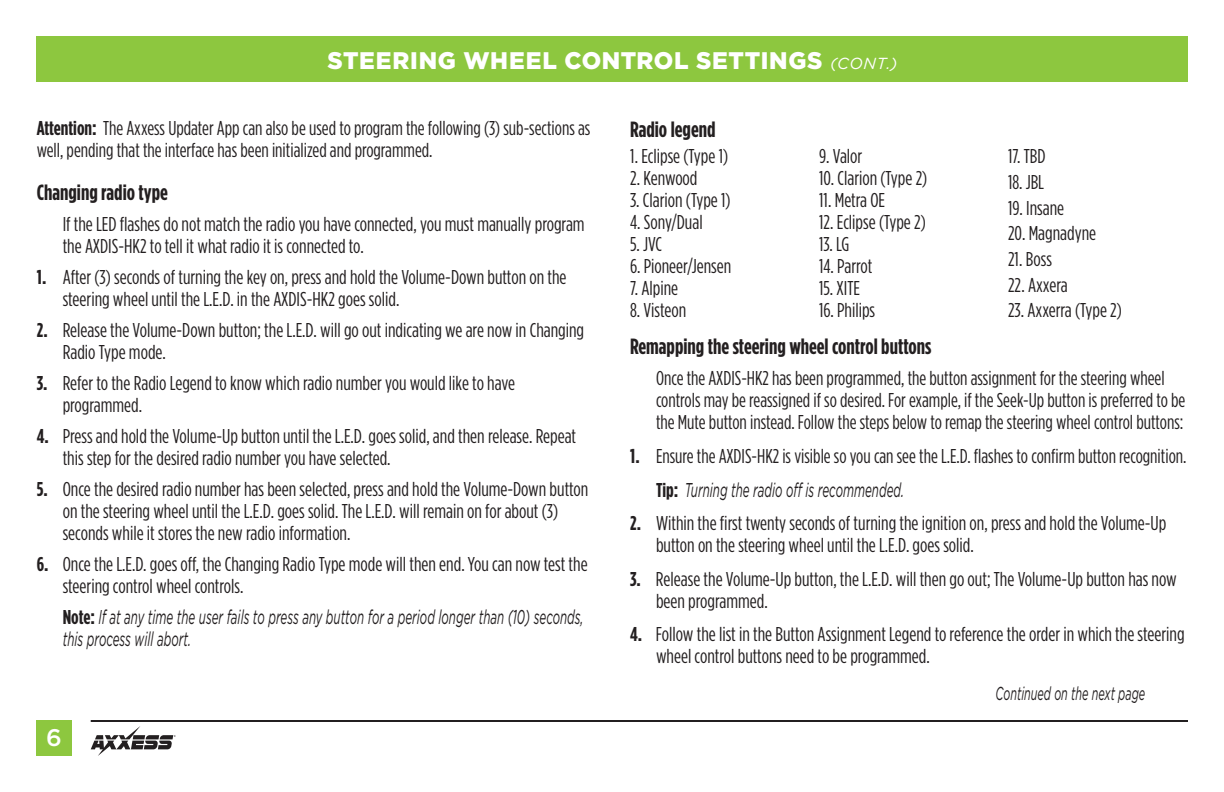
<style>
.page{position:relative;width:1224px;height:792px;background:#fff}
.page>*{position:absolute;margin:0;border:0;box-sizing:border-box;transform-origin:0 0}
.t1{font:900 24px "Gotham";letter-spacing:.03em;color:#fff}
.t2{font:500 24px "Gotham";color:#fff}
.body_copy{font:700 22px "Gotham Condensed";color:#231f20}
.body_copy-2{font:20px/22px "Gotham Condensed";color:#231f20}
.body_copy-3{font:italic 20px/22px "Gotham";color:#231f20;scale:.58 1}
.body_copy-4{font:italic 18.8px "Gotham";color:#231f20;scale:.58 1}
.s1{font-weight:400;font-style:italic;font-size:16px}
.s2{font-weight:700}
.s3{font-family:"Gotham Condensed";font-weight:700;font-style:normal}
</style>
<div class="page">
<div style="left:36px;top:36px;width:1152px;height:45px;background:#8dc73f"></div>
<div style="left:36px;top:720px;width:36px;height:36px;background:#8dc73f"></div>
<hr style="left:91px;top:720px;width:1097px;height:2px;background:#231f20">
<svg style="left:91px;top:726px;width:85px;height:30px"></svg>
<p class="t1" style="left:327px;top:47px;width:571px">STEERING WHEEL CONTROL SETTINGS <span class="s1">(CONT.)</span></p>
<p class="body_copy-2" style="left:37px;top:117px;width:555px"><span class="s2">Attention:</span> The Axxess Updater App can also be used to program the following (3) sub-sections as well, pending that the interface has been initialized and programmed.</p>
<p class="body_copy" style="left:630px;top:116px;width:87px">Radio legend</p>
<p class="body_copy-2" style="left:630px;top:145px;width:100px">1. Eclipse (Type 1)</p>
<p class="body_copy-2" style="left:630px;top:167px;width:69px">2. Kenwood</p>
<p class="body_copy-2" style="left:630px;top:189px;width:102px">3. Clarion (Type 1)</p>
<p class="body_copy-2" style="left:630px;top:211px;width:74px">4. Sony/Dual</p>
<p class="body_copy-2" style="left:630px;top:233px;width:34px">5. JVC</p>
<p class="body_copy-2" style="left:630px;top:255px;width:103px">6. Pioneer/Jensen</p>
<p class="body_copy-2" style="left:630px;top:277px;width:50px">7. Alpine</p>
<p class="body_copy-2" style="left:630px;top:299px;width:58px">8. Visteon</p>
<p class="body_copy-2" style="left:819px;top:145px;width:45px">9. Valor</p>
<p class="body_copy-2" style="left:819px;top:167px;width:110px">10. Clarion (Type 2)</p>
<p class="body_copy-2" style="left:819px;top:189px;width:68px">11. Metra OE</p>
<p class="body_copy-2" style="left:819px;top:211px;width:108px">12. Eclipse (Type 2)</p>
<p class="body_copy-2" style="left:819px;top:233px;width:32px">13. LG</p>
<p class="body_copy-2" style="left:819px;top:255px;width:55px">14. Parrot</p>
<p class="body_copy-2" style="left:819px;top:277px;width:43px">15. XITE</p>
<p class="body_copy-2" style="left:819px;top:299px;width:58px">16. Philips</p>
<p class="body_copy-2" style="left:1008px;top:145px;width:39px">17. TBD</p>
<p class="body_copy-2" style="left:1008px;top:171px;width:38px">18. JBL</p>
<p class="body_copy-2" style="left:1008px;top:196px;width:58px">19. Insane</p>
<p class="body_copy-2" style="left:1008px;top:222px;width:90px">20. Magnadyne</p>
<p class="body_copy-2" style="left:1008px;top:248px;width:46px">21. Boss</p>
<p class="body_copy-2" style="left:1008px;top:273px;width:61px">22. Axxera</p>
<p class="body_copy-2" style="left:1008px;top:299px;width:115px">23. Axxerra (Type 2)</p>
<p class="body_copy" style="left:37px;top:180px;width:133px">Changing radio type</p>
<p class="body_copy-2" style="left:63px;top:213px;width:523px">If the LED flashes do not match the radio you have connected, you must manually program the AXDIS-HK2 to tell it what radio it is connected to.</p>
<p class="body_copy-2" style="left:63px;top:266px;width:505px;text-indent:-26px"><span class="s2">1.</span> After (3) seconds of turning the key on, press and hold the Volume-Down button on the steering wheel until the L.E.D. in the AXDIS-HK2 goes solid.</p>
<p class="body_copy-2" style="left:63px;top:319px;width:523px;text-indent:-26px"><span class="s2">2.</span> Release the Volume-Down button; the L.E.D. will go out indicating we are now in Changing<br>Radio Type mode.</p>
<p class="body_copy-2" style="left:63px;top:372px;width:454px;text-indent:-26px"><span class="s2">3.</span> Refer to the Radio Legend to know which radio number you would like to have programmed.</p>
<p class="body_copy-2" style="left:63px;top:425px;width:515px;text-indent:-26px"><span class="s2">4.</span> Press and hold the Volume-Up button until the L.E.D. goes solid, and then release. Repeat this step for the desired radio number you have selected.</p>
<p class="body_copy-2" style="left:63px;top:478px;width:527px;text-indent:-26px"><span class="s2">5.</span> Once the desired radio number has been selected, press and hold the Volume-Down button on the steering wheel until the L.E.D. goes solid. The L.E.D. will remain on for about (3) seconds while it stores the new radio information.</p>
<p class="body_copy-2" style="left:63px;top:553px;width:526px;text-indent:-26px"><span class="s2">6.</span> Once the L.E.D. goes off, the Changing Radio Type mode will then end. You can now test the steering control wheel controls.</p>
<p class="body_copy-3" style="left:63px;top:606px;width:900px"><span class="s3">Note:</span> If at any time the user fails to press any button for a period longer than (10) seconds, this process will abort.</p>
<p class="body_copy" style="left:630px;top:334px;width:303px">Remapping the steering wheel control buttons</p>
<p class="body_copy-2" style="left:656px;top:367px;width:531px">Once the AXDIS-HK2 has been programmed, the button assignment for the steering wheel controls may be reassigned if so desired. For example, if the Seek-Up button is preferred to be the Mute button instead. Follow the steps below to remap the steering wheel control buttons:</p>
<p class="body_copy-2" style="left:630px;top:445px;width:558px"><span class="s2">1.</span> Ensure the AXDIS-HK2 is visible so you can see the L.E.D. flashes to confirm button recognition.</p>
<p class="body_copy-3" style="left:656px;top:478px;width:429px"><span class="s3">Tip:</span> Turning the radio off is recommended.</p>
<p class="body_copy-2" style="left:656px;top:512px;width:512px;text-indent:-26px"><span class="s2">2.</span> Within the first twenty seconds of turning the ignition on, press and hold the Volume-Up button on the steering wheel until the L.E.D. goes solid.</p>
<p class="body_copy-2" style="left:656px;top:567px;width:522px;text-indent:-26px"><span class="s2">3.</span> Release the Volume-Up button, the L.E.D. will then go out; The Volume-Up button has now been programmed.</p>
<p class="body_copy-2" style="left:656px;top:623px;width:530px;text-indent:-26px"><span class="s2">4.</span> Follow the list in the Button Assignment Legend to reference the order in which the steering wheel control buttons need to be programmed.</p>
<p class="body_copy-4" style="left:996px;top:683px;width:260px">Continued on the next page</p>
<p class="t2" style="left:46px;top:724px;width:17px">6</p>
</div>
